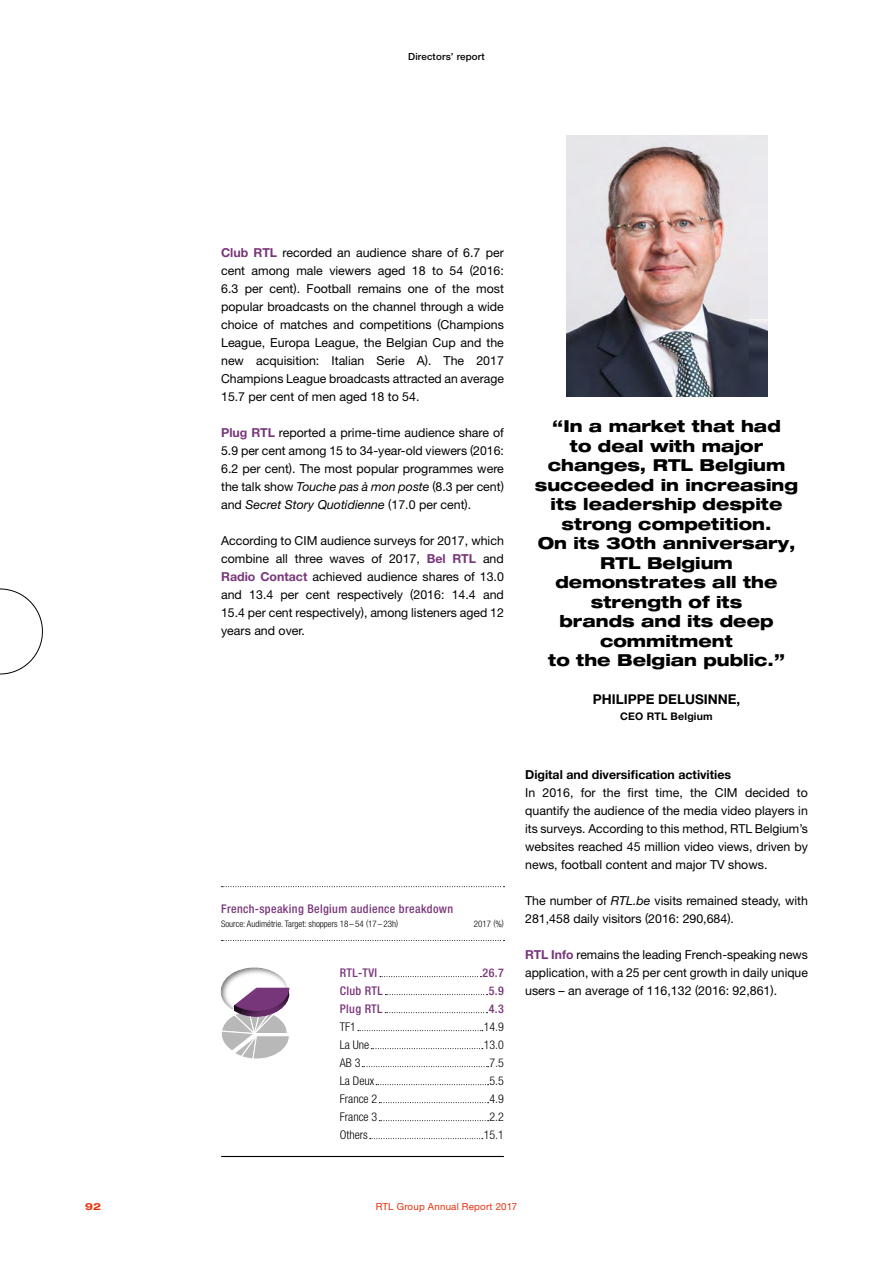
<style>
.page{position:relative;width:893px;height:1263px;background:#fff}
.page>*{position:absolute;margin:0;border:0;box-sizing:border-box;transform-origin:0 0}
.t1{font:800 expanded 16.5px/19.5px "Helvetica Neue LT Pro";color:#000;text-align:center}
.t2{font:700 13.5px "Helvetica Neue LT Pro";color:#000}
.t3{font:12.3px/18px "Helvetica Neue LT Pro";color:#000;text-align:justify}
.t4{font:500 condensed 12px "Helvetica Neue LT Pro";letter-spacing:.03em;color:#78367a}
.t5{font:300 condensed 12px "Helvetica Neue LT Pro";color:#000}
.t6{font:700 10.5px "Helvetica Neue LT Pro";letter-spacing:.02em;color:#000}
.t7{font:9.75px "Helvetica Neue LT Pro";letter-spacing:.02em;color:#e6310e}
.t8{font:500 9.75px "Helvetica Neue LT Pro";letter-spacing:.02em;color:#000}
.t9{font:700 expanded 9.75px "Helvetica Neue LT Pro";color:#e6310e}
.t10{font:300 condensed 9px "Helvetica Neue LT Pro";color:#000}
.s1{font-weight:700;color:#78367a}
.s2{font-style:italic}
.s3{font-weight:700}
</style>
<div class="page">
<svg style="left:380px;top:976px;width:101px;height:1px"></svg>
<svg style="left:385px;top:994px;width:103px;height:1px"></svg>
<svg style="left:385px;top:1012px;width:103px;height:1px"></svg>
<svg style="left:358px;top:1030px;width:125px;height:1px"></svg>
<svg style="left:371px;top:1048px;width:112px;height:1px"></svg>
<svg style="left:362px;top:1066px;width:127px;height:1px"></svg>
<svg style="left:376px;top:1084px;width:113px;height:1px"></svg>
<svg style="left:379px;top:1102px;width:110px;height:1px"></svg>
<svg style="left:379px;top:1120px;width:110px;height:1px"></svg>
<svg style="left:370px;top:1138px;width:113px;height:1px"></svg>
<svg style="left:221px;top:886px;width:283px;height:1px"></svg>
<svg style="left:221px;top:940px;width:283px;height:1px"></svg>
<hr style="left:221px;top:1156px;width:283px;height:1px;background:#000">
<img style="left:566px;top:136px;width:201px;height:261px">
<svg style="left:220px;top:968px;width:70px;height:91px"></svg>
<svg style="left:0;top:589px;width:43px;height:85px"></svg>
<p class="t8" style="left:408px;top:51px;width:78px">Directors’ report</p>
<p class="t3" style="left:221px;top:243px;width:284px"><span class="s1">Club RTL</span> recorded an audience share of 6.7 per cent among male viewers aged 18 to 54 (2016:<br>6.3 per cent). Football remains one of the most popular broadcasts on the channel through a wide choice of matches and competitions (Champions League, Europa League, the Belgian Cup and the new acquisition: Italian Serie A). The 2017<br>Champions League broadcasts attracted an average 15.7 per cent of men aged 18 to 54.</p>
<p class="t3" style="left:221px;top:423px;width:284px"><span class="s1">Plug RTL</span> reported a prime-time audience share of 5.9 per cent among 15 to 34-year-old viewers (2016:<br>6.2 per cent). The most popular programmes were the talk show <span class="s2">Touche pas à mon poste</span> (8.3 per cent) and <span class="s2">Secret Story Quotidienne</span> (17.0 per cent).</p>
<p class="t3" style="left:221px;top:531px;width:284px">According to CIM audience surveys for 2017, which combine all three waves of 2017, <span class="s1">Bel RTL</span> and <span class="s1">Radio Contact</span> achieved audience shares of 13.0 and 13.4 per cent respectively (2016: 14.4 and 15.4 per cent respectively), among listeners aged 12 years and over.</p>
<p class="t4" style="left:221px;top:902px;width:234px">French-speaking Belgium audience breakdown</p>
<p class="t10" style="left:221px;top:918px;width:178px">Source: Audimétrie. Target: shoppers 18– 54 (17 – 23h)</p>
<p class="t10" style="left:474px;top:918px;width:31px">2017 (%)</p>
<p class="t4" style="left:340px;top:965px;width:39px">RTL-TVI</p>
<p class="t4" style="left:483px;top:965px;width:23px">26.7</p>
<p class="t4" style="left:340px;top:983px;width:44px">Club RTL</p>
<p class="t4" style="left:489px;top:983px;width:17px">5.9</p>
<p class="t4" style="left:340px;top:1001px;width:44px">Plug RTL</p>
<p class="t4" style="left:489px;top:1001px;width:17px">4.3</p>
<p class="t5" style="left:340px;top:1019px;width:18px">TF1</p>
<p class="t5" style="left:484px;top:1019px;width:22px">14.9</p>
<p class="t5" style="left:340px;top:1037px;width:31px">La Une</p>
<p class="t5" style="left:484px;top:1037px;width:22px">13.0</p>
<p class="t5" style="left:340px;top:1055px;width:22px">AB 3</p>
<p class="t5" style="left:489px;top:1055px;width:16px">7.5</p>
<p class="t5" style="left:340px;top:1073px;width:36px">La Deux</p>
<p class="t5" style="left:489px;top:1073px;width:16px">5.5</p>
<p class="t5" style="left:340px;top:1091px;width:39px">France 2</p>
<p class="t5" style="left:489px;top:1091px;width:16px">4.9</p>
<p class="t5" style="left:340px;top:1109px;width:39px">France 3</p>
<p class="t5" style="left:489px;top:1109px;width:16px">2.2</p>
<p class="t5" style="left:340px;top:1127px;width:30px">Others</p>
<p class="t5" style="left:484px;top:1127px;width:22px">15.1</p>
<p class="t1" style="left:535px;top:416px;width:265px">“In a market that had<br>to deal with major changes, RTL Belgium succeeded in increasing its leadership despite strong competition.<br>On its 30th anniversary,<br>RTL Belgium demonstrates all the strength of its<br>brands and its deep commitment<br>to the Belgian public.”</p>
<p class="t2" style="left:593px;top:690px;width:149px">PHILIPPE DELUSINNE,</p>
<p class="t6" style="left:620px;top:710px;width:94px">CEO RTL Belgium</p>
<p class="t3" style="left:525px;top:765px;width:284px;text-align:left"><span class="s3">Digital and diversification activities<br></span>In 2016, for the first time, the CIM decided to quantify the audience of the media video players in its surveys. According to this method, RTL Belgium’s websites reached 45 million video views, driven by news, football content and major TV shows.</p>
<p class="t3" style="left:525px;top:891px;width:284px">The number of <span class="s2">RTL.be</span> visits remained steady, with<br>281,458 daily visitors (2016: 290,684).</p>
<p class="t3" style="left:525px;top:945px;width:284px"><span class="s1">RTL Info</span> remains the leading French-speaking news application, with a 25 per cent growth in daily unique users – an average of 116,132 (2016: 92,861).</p>
<p class="t9" style="left:85px;top:1200px;width:18px">92</p>
<p class="t7" style="left:376px;top:1200px;width:143px">RTL Group Annual Report 2017</p>
</div>
